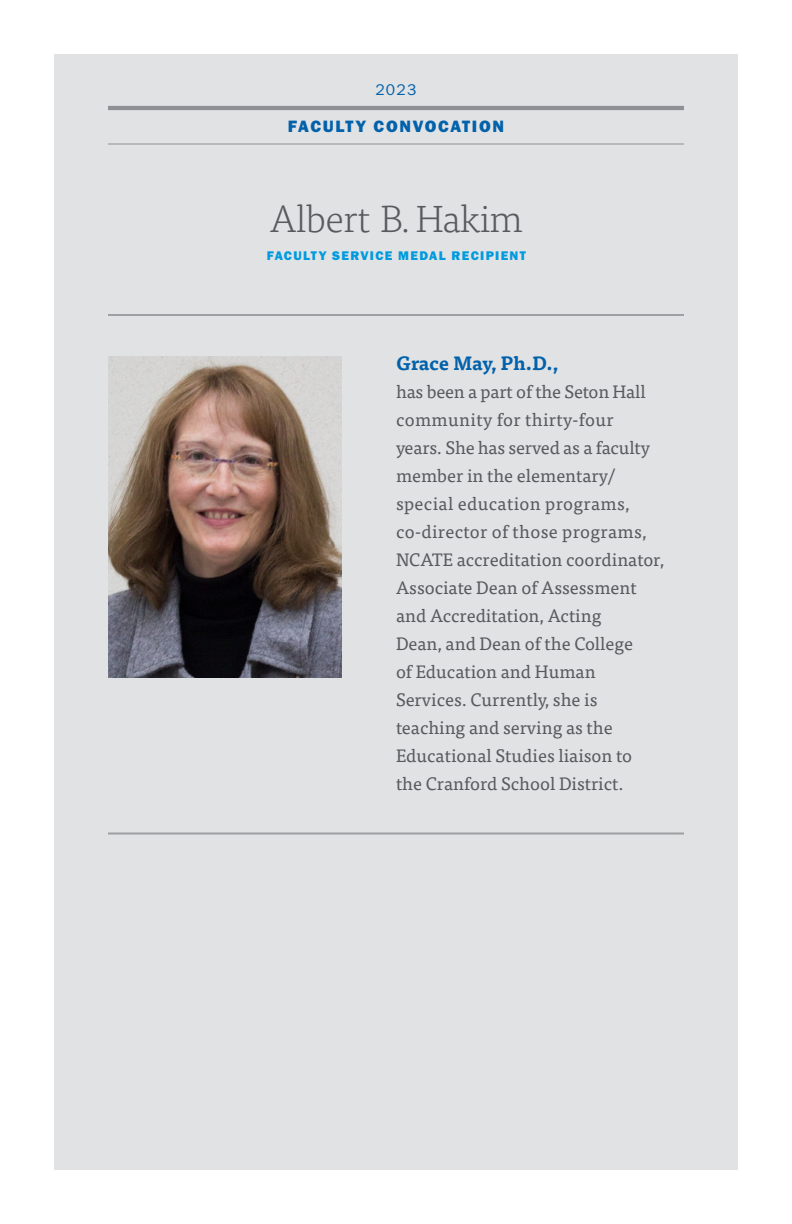
<style>
.page{position:relative;width:792px;height:1224px;background:#fff}
.page>*{position:absolute;margin:0;border:0;box-sizing:border-box;transform-origin:0 0}
.t1{font:300 38px "Tisa Pro";letter-spacing:-.02em;color:#565b5e}
.t2{font:700 19px "Tisa Pro";color:#0161aa}
.t3{font:18px/28px "Tisa Pro";color:#565b5e}
.t4{font:17px "Franklin Gothic URW Hea";letter-spacing:.1em;color:#0161aa}
.t5{font:16px "Franklin Gothic URW Boo";color:#0161aa}
.t6{font:13px "Franklin Gothic URW Hea";letter-spacing:.1em;color:#009bde}
</style>
<div class="page">
<div style="left:54px;top:54px;width:684px;height:1116px;background:#e1e2e4"></div>
<hr style="left:108px;top:106px;width:576px;height:4px;background:#8f9093">
<hr style="left:108px;top:144px;width:576px;height:1px;background:#6c6d70">
<img style="left:108px;top:356px;width:234px;height:322px">
<hr style="left:108px;top:314px;width:576px;height:2px;background:#9d9fa2">
<hr style="left:108px;top:832px;width:576px;height:2px;background:#9d9fa2">
<p class="t5" style="left:375px;top:80px;width:43px">2023</p>
<p class="t4" style="left:288px;top:115px;width:218px">FACULTY CONVOCATION</p>
<p class="t1" style="left:270px;top:192px;width:255px">Albert B. Hakim</p>
<p class="t6" style="left:267px;top:247px;width:261px">FACULTY SERVICE MEDAL RECIPIENT</p>
<p class="t2" style="left:396px;top:347px;width:164px">Grace May, Ph.D.,</p>
<p class="t3" style="left:396px;top:376px;width:270px">has been a part of the Seton Hall community for thirty-four years. She has served as a faculty member in the elementary/ special education programs, co-director of those programs,<br>NCATE accreditation coordinator,<br>Associate Dean of Assessment and Accreditation, Acting<br>Dean, and Dean of the College<br>of Education and Human<br>Services. Currently, she is teaching and serving as the<br>Educational Studies liaison to<br>the Cranford School District.</p>
</div>
